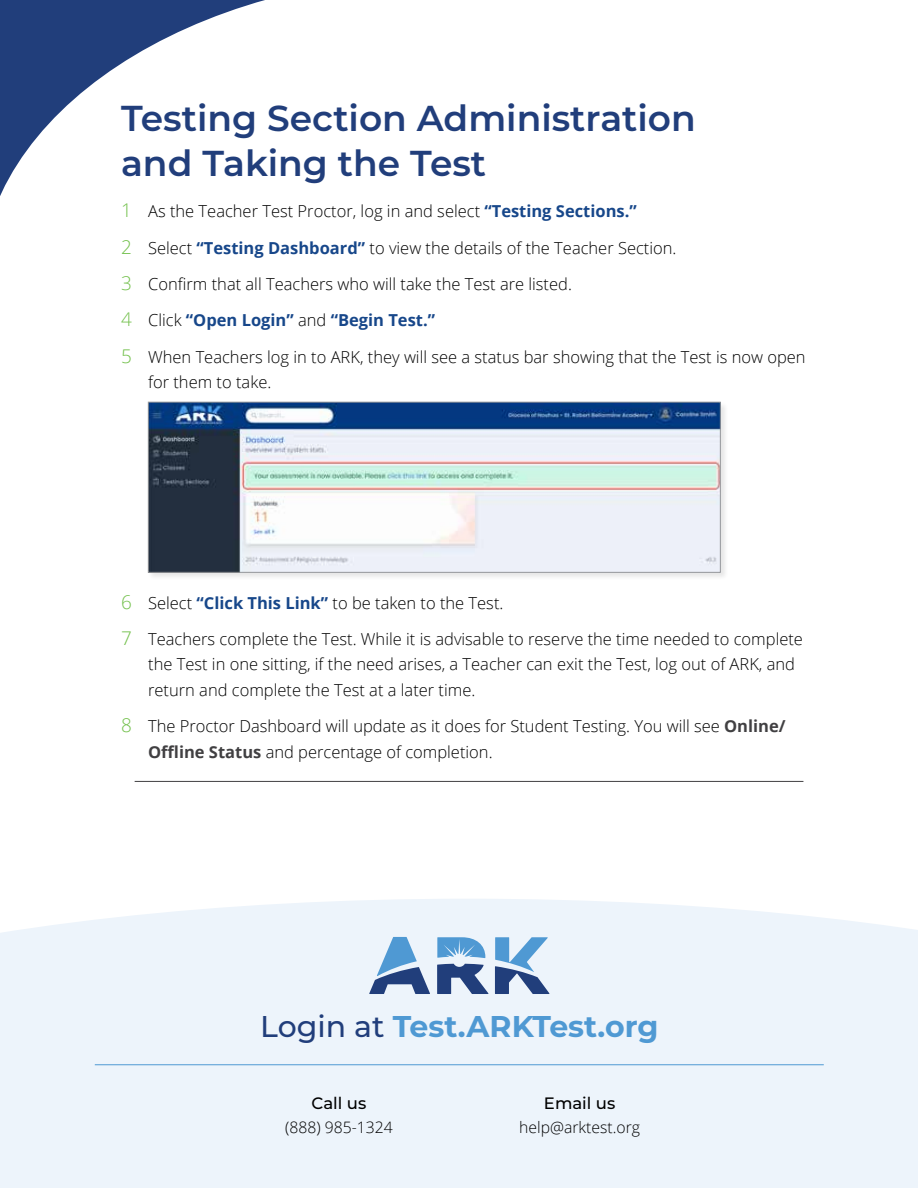
<style>
.page{position:relative;width:918px;height:1188px;background:#fff}
.page>*{position:absolute;margin:0;border:0;box-sizing:border-box;transform-origin:0 0}
.t1{font:600 36px/45px "Montserrat";color:#213e7b}
.t2{font:700 30px "Montserrat";color:#4f99d3}
.t3{font:300 16.5px/36.3px "Open Sans";color:#000}
.t4{font:500 16.5px "Montserrat";color:#000}
.t5{font:300 15.75px "Open Sans";color:#000}
.s1{font-size:18.9px;color:#72c04b}
.s2{font-weight:700;color:#17478a}
.s3{font-weight:700;color:#414042}
.s4{font-weight:500;color:#213e7b}
</style>
<div class="page">
<svg style="left:0;top:0;width:265px;height:196px"></svg>
<hr style="left:135px;top:781px;width:668px;height:1px;background:#414042">
<div style="left:147px;top:401px;width:582px;height:180px;background:#f2f2f2"></div>
<img style="left:150px;top:404px;width:569px;height:167px">
<div style="left:148px;top:402px;width:573px;height:171px;border:1px solid #939598"></div>
<div style="left:0;top:899px;width:918px;height:289px;background:#edf4fb"></div>
<hr style="left:95px;top:1064px;width:729px;height:1px;background:#4f99d3">
<svg style="left:437px;top:964px;width:52px;height:30px;background:#6379a4"></svg>
<svg style="left:495px;top:937px;width:55px;height:57px;background:#8eadcf"></svg>
<svg style="left:369px;top:937px;width:61px;height:57px;background:#95b1d1"></svg>
<svg style="left:437px;top:937px;width:48px;height:21px"></svg>
<h1 class="t1" style="left:121px;top:94px;width:576px">Testing Section Administration and Taking the Test</h1>
<p class="t3" style="left:121px;top:193px;width:517px"><span class="s1">1</span> As the Teacher Test Proctor, log in and select <span class="s2">“Testing Sections.”</span></p>
<p class="t3" style="left:121px;top:229px;width:557px"><span class="s1">2</span> Select <span class="s2">“Testing Dashboard”</span> to view the details of the Teacher Section.</p>
<p class="t3" style="left:121px;top:266px;width:686px"><span class="s1">3</span> Confirm that all Teachers who will take the Test are listed.<br><span class="s1">4</span> Click <span class="s2">“Open Login”</span> and <span class="s2">“Begin Test.”<br></span><span class="s1">5</span> When Teachers log in to ARK, they will see a status bar showing that the Test is now open</p>
<p class="t3" style="left:148px;top:364px;width:125px">for them to take.</p>
<p class="t3" style="left:121px;top:584px;width:683px"><span class="s1">6</span> Select <span class="s2">“Click This Link”</span> to be taken to the Test.<br><span class="s1">7</span> Teachers complete the Test. While it is advisable to reserve the time needed to complete</p>
<p class="t3" style="left:148px;top:651px;width:648px;line-height:25.5px">the Test in one sitting, if the need arises, a Teacher can exit the Test, log out of ARK, and return and complete the Test at a later time.</p>
<p class="t3" style="left:148px;top:713px;width:639px;line-height:25.5px;text-indent:-27px"><span class="s1">8</span> The Proctor Dashboard will update as it does for Student Testing. You will see <span class="s3">Online/<br>Offline Status</span> and percentage of completion.</p>
<h2 class="t2" style="left:260px;top:1005px;width:400px"><span class="s4">Login at</span> Test.ARKTest.org</h2>
<p class="t4" style="left:312px;top:1091px;width:56px">Call us</p>
<p class="t5" style="left:285px;top:1116px;width:109px">(888) 985-1324</p>
<p class="t4" style="left:544px;top:1091px;width:73px">Email us</p>
<p class="t5" style="left:519px;top:1116px;width:122px">help@arktest.org</p>
</div>
